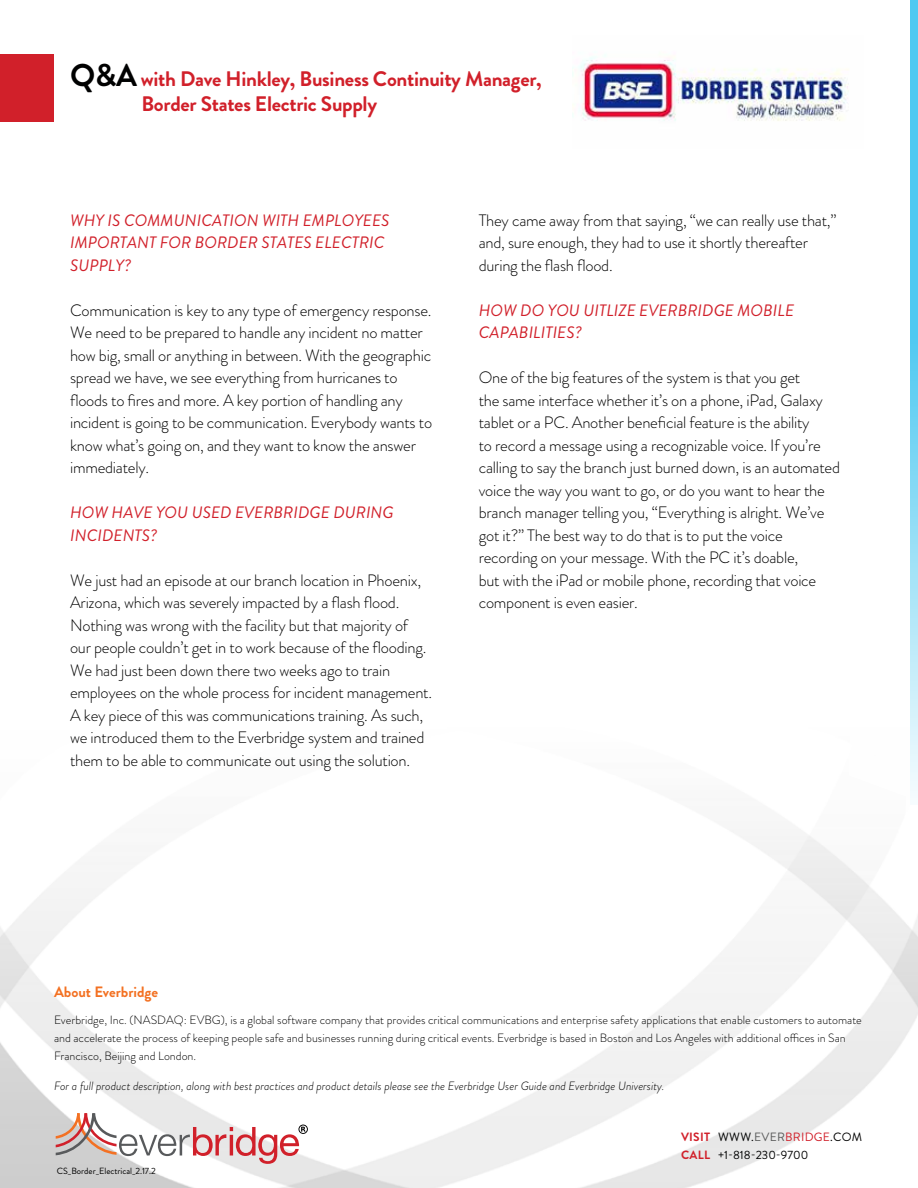
<style>
.page{position:relative;width:918px;height:1188px;background:#fff}
.page>*{position:absolute;margin:0;border:0;box-sizing:border-box;transform-origin:0 0}
.t1{font:700 21px/25.2px "Brandon Grotesque";letter-spacing:-.015em;color:#d1202a}
.t2{font:300 16.5px/22.5px "Brandon Grotesque";letter-spacing:-.015em;color:#000101}
.t3{font:italic 16.5px/22.5px "Brandon Grotesque";letter-spacing:.005em;color:#d1202a}
.t4{font:700 15px "Brandon Grotesque";color:#f37122}
.t5{font:300 12px/18px "Brandon Grotesque";color:#000}
.t6{font:italic 300 12px "Brandon Grotesque";color:#000}
.t7{font:12px/18.9px "Brandon Grotesque";letter-spacing:.02em;color:#000101}
.t8{font:9px "Brandon Grotesque";color:#000}
.s1{font-size:31.5px;color:#000101}
.s2{font-weight:700;color:#d1202a}
.s3{color:#585959}
.s4{color:#d1202a}
</style>
<div class="page">
<div style="left:910px;top:0;width:8px;height:805px;background:#4fc9f1"></div>
<svg style="left:849px;top:365px;width:69px;height:450px"></svg>
<div style="left:0;top:54px;width:54px;height:67px;background:#d1202a"></div>
<svg style="left:56px;top:1113px;width:252px;height:51px"></svg>
<img style="left:572px;top:55px;width:277px;height:66px">
<p class="t1" style="left:141px;top:67px;width:402px;text-indent:-71px"><span class="s1">Q&amp;A</span> with Dave Hinkley, Business Continuity Manager,<br>Border States Electric Supply</p>
<p class="t3" style="left:70px;top:209px;width:321px">WHY IS COMMUNICATION WITH EMPLOYEES<br>IMPORTANT FOR BORDER STATES ELECTRIC<br>SUPPLY?</p>
<p class="t2" style="left:70px;top:299px;width:364px">Communication is key to any type of emergency response.<br>We need to be prepared to handle any incident no matter how big, small or anything in between. With the geographic spread we have, we see everything from hurricanes to floods to fires and more. A key portion of handling any incident is going to be communication. Everybody wants to know what’s going on, and they want to know the answer immediately.</p>
<p class="t3" style="left:70px;top:502px;width:325px">HOW HAVE YOU USED EVERBRIDGE DURING<br>INCIDENTS?</p>
<p class="t2" style="left:70px;top:569px;width:364px">We just had an episode at our branch location in Phoenix, Arizona, which was severely impacted by a flash flood.<br>Nothing was wrong with the facility but that majority of our people couldn’t get in to work because of the flooding.<br>We had just been down there two weeks ago to train employees on the whole process for incident management.<br>A key piece of this was communications training. As such, we introduced them to the Everbridge system and trained them to be able to communicate out using the solution.</p>
<p class="t2" style="left:479px;top:209px;width:359px">They came away from that saying, “we can really use that,” and, sure enough, they had to use it shortly thereafter during the flash flood.</p>
<p class="t3" style="left:479px;top:299px;width:317px">HOW DO YOU UITLIZE EVERBRIDGE MOBILE<br>CAPABILITIES?</p>
<p class="t2" style="left:479px;top:366px;width:363px">One of the big features of the system is that you get<br>the same interface whether it’s on a phone, iPad, Galaxy tablet or a PC. Another beneficial feature is the ability<br>to record a message using a recognizable voice. If you’re calling to say the branch just burned down, is an automated voice the way you want to go, or do you want to hear the branch manager telling you, “Everything is alright. We’ve got it?” The best way to do that is to put the voice recording on your message. With the PC it’s doable,<br>but with the iPad or mobile phone, recording that voice component is even easier.</p>
<p class="t4" style="left:54px;top:981px;width:106px">About Everbridge</p>
<p class="t5" style="left:54px;top:1010px;width:809px">Everbridge, Inc. (NASDAQ: EVBG), is a global software company that provides critical communications and enterprise safety applications that enable customers to automate and accelerate the process of keeping people safe and businesses running during critical events. Everbridge is based in Boston and Los Angeles with additional offices in San<br>Francisco, Beijing and London.</p>
<p class="t6" style="left:54px;top:1078px;width:612px">For a full product description, along with best practices and product details please see the Everbridge User Guide and Everbridge University.</p>
<p class="t8" style="left:57px;top:1164px;width:101px">CS_Border_Electrical_2.17.2</p>
<p class="t7" style="left:681px;top:1127px;width:183px"><span class="s2">VISIT</span> WWW.<span class="s3">EVER</span><span class="s4">BRIDGE</span>.COM<br><span class="s2">CALL</span> +1-818-230-9700</p>
</div>
